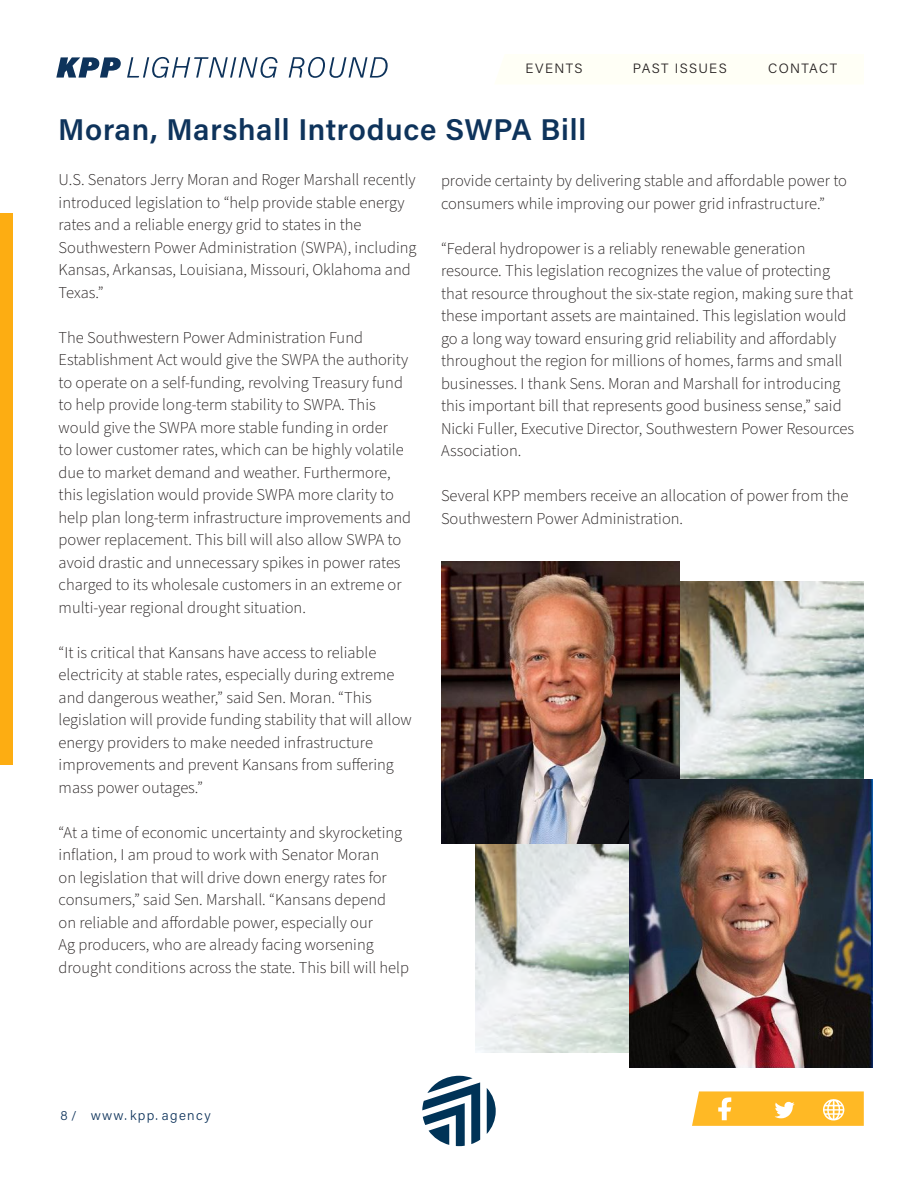
<style>
.page{position:relative;width:918px;height:1188px;background:#fff}
.page>*{position:absolute;margin:0;border:0;box-sizing:border-box;transform-origin:0 0}
.t1{font:600 30px "Acumin Pro";letter-spacing:.02em;color:#0e335b}
.t2{font:300 16.5px/22.5px "Source Sans Pro";color:#241f1f}
.t3{font:300 13.5px "Acumin Pro";letter-spacing:.105em;color:#241f1f}
.t4{font:300 13.5px "Acumin Pro";letter-spacing:.1em;color:#0e335b}
.t5{font:300 12.75px "Acumin Pro";color:#0e335b}
</style>
<div class="page">
<div style="left:0;top:213px;width:12px;height:552px;background:#fdad12"></div>
<svg style="left:692px;top:1091px;width:172px;height:35px;background:#ffc242"></svg>
<svg style="left:56px;top:57px;width:65px;height:21px"></svg>
<svg style="left:127px;top:57px;width:151px;height:21px"></svg>
<svg style="left:289px;top:57px;width:99px;height:21px"></svg>
<svg style="left:422px;top:1076px;width:58px;height:70px"></svg>
<svg style="left:487px;top:1088px;width:9px;height:46px"></svg>
<img style="left:476px;top:581px;width:388px;height:472px">
<img style="left:442px;top:562px;width:238px;height:281px">
<img style="left:629px;top:780px;width:244px;height:288px">
<p class="t3" style="left:525px;top:59px;width:59px">EVENTS</p>
<p class="t3" style="left:633px;top:59px;width:95px">PAST ISSUES</p>
<p class="t3" style="left:768px;top:59px;width:71px">CONTACT</p>
<h1 class="t1" style="left:58px;top:109px;width:529px">Moran, Marshall Introduce SWPA Bill</h1>
<p class="t2" style="left:59px;top:169px;width:359px">U.S. Senators Jerry Moran and Roger Marshall recently introduced legislation to “help provide stable energy rates and a reliable energy grid to states in the Southwestern Power Administration (SWPA), including Kansas, Arkansas, Louisiana, Missouri, Oklahoma and Texas.”</p>
<p class="t2" style="left:59px;top:326px;width:354px">The Southwestern Power Administration Fund Establishment Act would give the SWPA the authority to operate on a self-funding, revolving Treasury fund to help provide long-term stability to SWPA. This would give the SWPA more stable funding in order<br>to lower customer rates, which can be highly volatile due to market demand and weather. Furthermore, this legislation would provide SWPA more clarity to help plan long-term infrastructure improvements and power replacement. This bill will also allow SWPA to avoid drastic and unnecessary spikes in power rates charged to its wholesale customers in an extreme or multi-year regional drought situation.</p>
<p class="t2" style="left:59px;top:641px;width:355px">“It is critical that Kansans have access to reliable electricity at stable rates, especially during extreme and dangerous weather,” said Sen. Moran. “This legislation will provide funding stability that will allow energy providers to make needed infrastructure improvements and prevent Kansans from suffering mass power outages.”</p>
<p class="t2" style="left:59px;top:821px;width:352px">“At a time of economic uncertainty and skyrocketing inflation, I am proud to work with Senator Moran<br>on legislation that will drive down energy rates for consumers,” said Sen. Marshall. “Kansans depend<br>on reliable and affordable power, especially our<br>Ag producers, who are already facing worsening drought conditions across the state. This bill will help</p>
<p class="t2" style="left:441px;top:170px;width:408px">provide certainty by delivering stable and affordable power to consumers while improving our power grid infrastructure.”</p>
<p class="t2" style="left:441px;top:238px;width:415px">“Federal hydropower is a reliably renewable generation resource. This legislation recognizes the value of protecting that resource throughout the six-state region, making sure that these important assets are maintained. This legislation would go a long way toward ensuring grid reliability and affordably throughout the region for millions of homes, farms and small businesses. I thank Sens. Moran and Marshall for introducing this important bill that represents good business sense,” said Nicki Fuller, Executive Director, Southwestern Power Resources Association.</p>
<p class="t2" style="left:441px;top:485px;width:409px">Several KPP members receive an allocation of power from the<br>Southwestern Power Administration.</p>
<p class="t5" style="left:60px;top:1106px;width:18px">8 /</p>
<p class="t4" style="left:91px;top:1106px;width:121px">www. kpp. agency</p>
</div>
